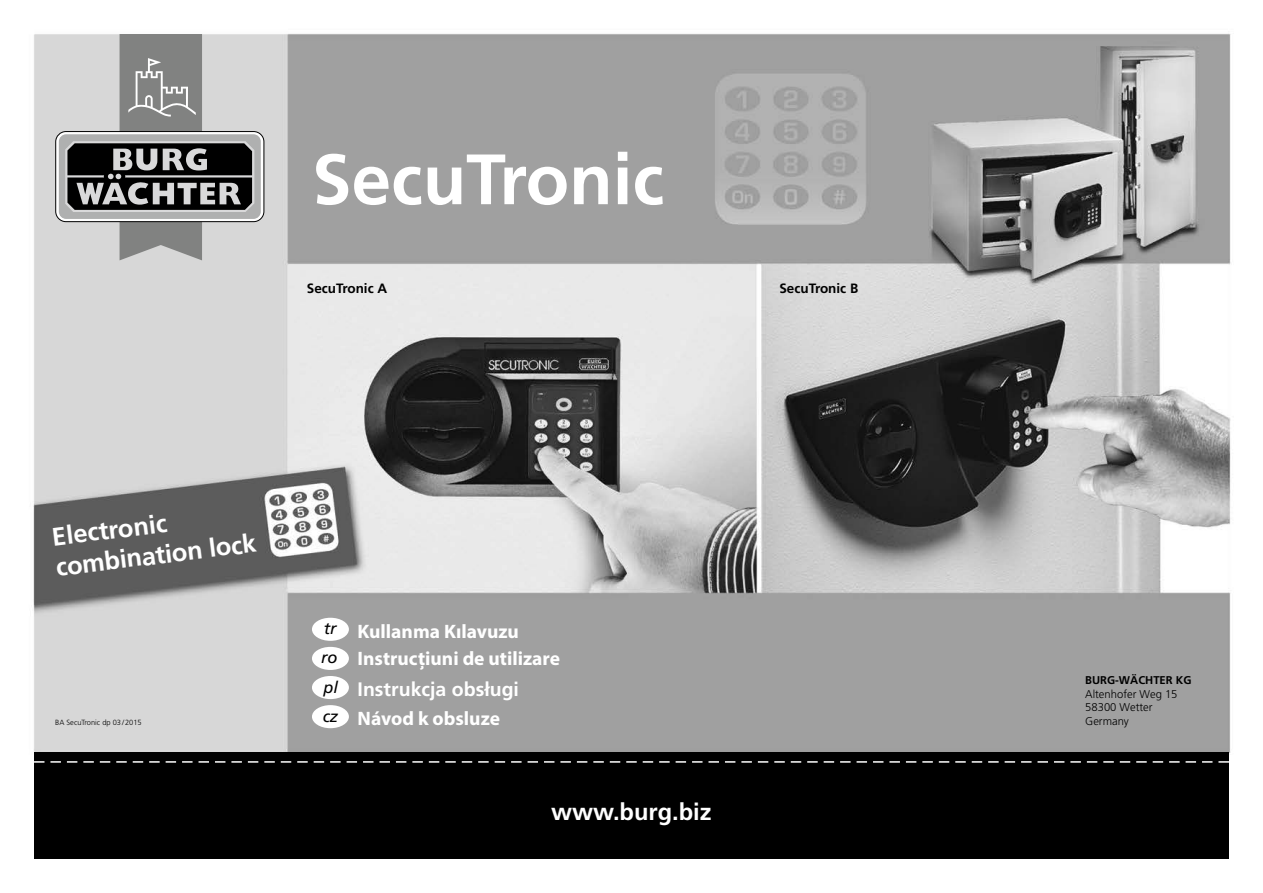
<style>
.page{position:relative;width:1263px;height:893px;background:#fff}
.page>*{position:absolute;margin:0;border:0;box-sizing:border-box;transform-origin:0 0}
.t1{font:700 71.25px "Frutiger";color:#fff}
.t2{font:700 25.5px/30.6px "Frutiger";color:#fff}
.t3{font:700 23.7px "Frutiger";color:#fff}
.t4{font:700 19.5px/27.6px "Myriad Pro";color:#fff}
.t5{font:700 19.5px "Frutiger";color:#fff}
.t6{font:700 13.5px "Frutiger";color:#000}
.t7{font:300 11.25px/13.5px "Frutiger";color:#000}
.t8{font:700 11.25px "Frutiger";color:#000}
.t9{font:300 7.5px "Frutiger";color:#000}
.s1{font-family:"Frutiger LT Com";font-weight:400;font-style:italic;font-size:16.5px;color:#000}
</style>
<div class="page">
<img style="left:33px;top:33px;width:1198px;height:720px">
<div style="left:312px;top:618px;width:37px;height:23px;background:#fff;border-radius:50%"></div>
<div style="left:312px;top:647px;width:37px;height:23px;background:#fff;border-radius:50%"></div>
<div style="left:312px;top:676px;width:37px;height:23px;background:#fff;border-radius:50%"></div>
<div style="left:312px;top:705px;width:37px;height:23px;background:#fff;border-radius:50%"></div>
<div style="left:34px;top:753px;width:1195px;height:106px;background:#000"></div>
<svg style="left:34px;top:761px;width:1195px;height:2px"></svg>
<div style="left:59px;top:134px;width:202px;height:85px;background:#afb0b0;border-radius:7px"></div>
<svg style="left:65px;top:34px;width:189px;height:226px;background:#949595"></svg>
<h1 class="t1" style="left:312px;top:138px;width:354px">SecuTronic</h1>
<p class="t6" style="left:307px;top:280px;width:82px">SecuTronic A</p>
<p class="t6" style="left:779px;top:280px;width:80px">SecuTronic B</p>
<h2 class="t2" style="left:50px;top:521px;width:203px;rotate:-7deg">Electronic combination lock</h2>
<p class="t9" style="left:55px;top:718px;width:88px">BA SecuTronic dp 03/2015</p>
<p class="t4" style="left:321px;top:617px;width:240px"><sup>tr</sup> Kullanma Kılavuzu<br><span class="s1">ro</span> Instrucțiuni de utilizare</p>
<p class="t5" style="left:324px;top:678px;width:197px"><sup>pl</sup> Instrukcja obsługi</p>
<p class="t4" style="left:323px;top:704px;width:179px"><sup>cz</sup> Návod k obsluze</p>
<p class="t3" style="left:551px;top:797px;width:162px">www.burg.biz</p>
<p class="t8" style="left:1085px;top:674px;width:108px">BURG-WÄCHTER KG</p>
<p class="t7" style="left:1085px;top:687px;width:94px">Altenhofer Weg 15<br>58300 Wetter<br>Germany</p>
</div>
